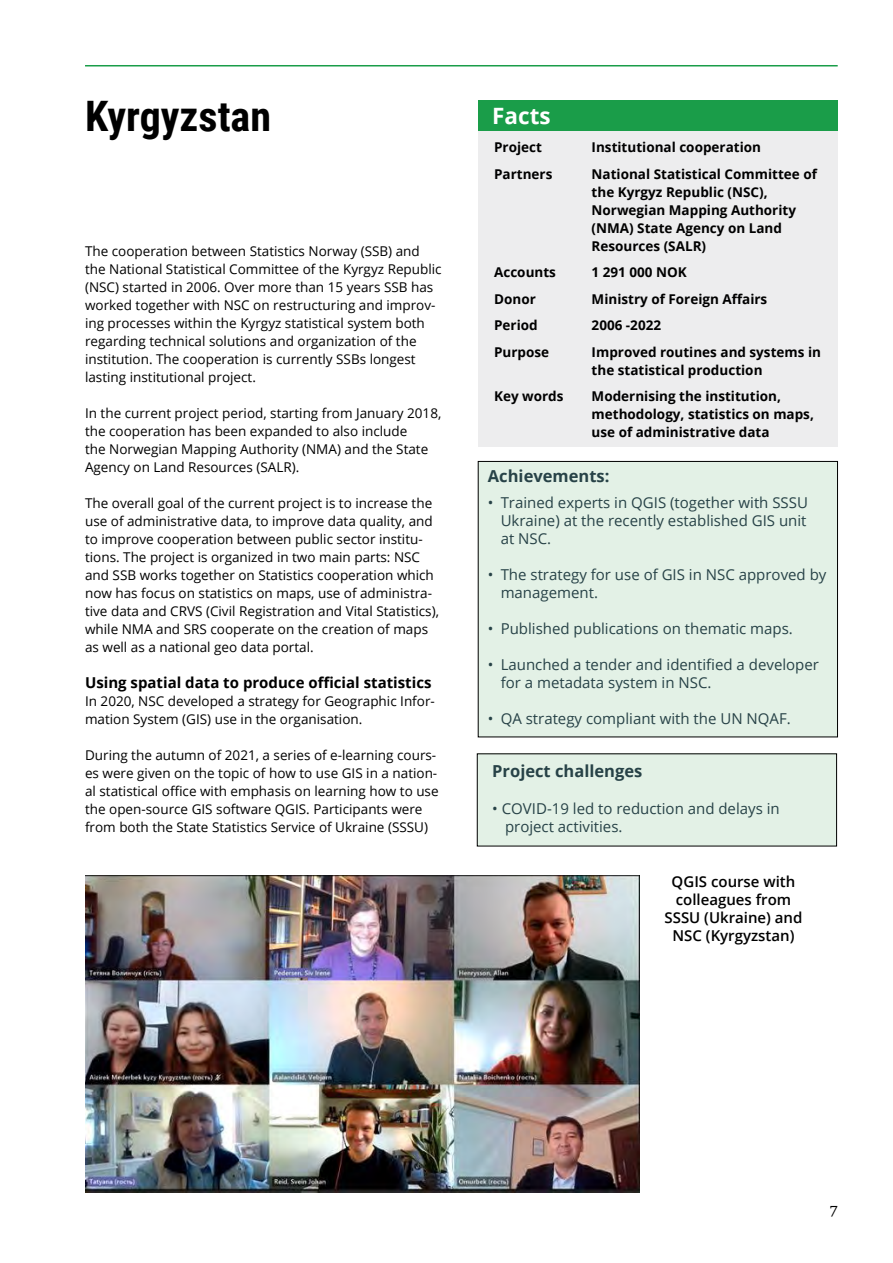
<style>
.page{position:relative;width:893px;height:1263px;background:#fff}
.page>*{position:absolute;margin:0;border:0;box-sizing:border-box;transform-origin:0 0}
.Prosjekt_LAND{font:700 42px "Roboto Condensed";color:#000}
.Facts_tittel_hvit{font:700 22.5px "Open Sans";color:#fff}
.Faktaboks_overskrift{font:700 16.5px "Open Sans";color:#274247}
.Achievments_Projects{font:15px/18px "Open Sans";color:#274247}
.Bildetekst{font:600 15px/18px "Open Sans";color:#000;text-align:center}
.Overskrift2{font:700 15px "Open Sans";color:#000}
.t1{font:15px "Charter ITC Std";color:#000}
.t2{font:13.5px/18px "Open Sans";color:#000}
.Faktaboks_tekst{font:700 13.5px/18px "Open Sans";color:#000}
</style>
<div class="page">
<hr style="left:85px;top:65px;width:753px;height:1px;background:#1a9d49">
<div style="left:478px;top:461px;width:359px;height:276px;background:#e3f1e6"></div>
<div style="left:478px;top:461px;width:360px;height:276px;border:1px solid #000"></div>
<div style="left:478px;top:130px;width:360px;height:317px;background:#ededee"></div>
<div style="left:478px;top:100px;width:360px;height:30px;background:#1a9d49"></div>
<div style="left:477px;top:754px;width:360px;height:92px;background:#e3f1e6"></div>
<img style="left:85px;top:876px;width:555px;height:316px">
<p class="Prosjekt_LAND" style="left:85px;top:87px;width:187px">Kyrgyzstan</p>
<p class="t2" style="left:85px;top:242px;width:358px">The cooperation between Statistics Norway (SSB) and the National Statistical Committee of the Kyrgyz Republic (NSC) started in 2006. Over more than 15 years SSB has worked together with NSC on restructuring and improv&shy;ing processes within the Kyrgyz statistical system both regarding technical solutions and organization of the institution. The cooperation is currently SSBs longest lasting institutional project.</p>
<p class="t2" style="left:85px;top:404px;width:358px">In the current project period, starting from January 2018, the cooperation has been expanded to also include<br>the Norwegian Mapping Authority (NMA) and the State Agency on Land Resources (SALR).</p>
<p class="t2" style="left:85px;top:494px;width:355px">The overall goal of the current project is to increase the use of administrative data, to improve data quality, and to improve cooperation between public sector institu&shy;tions. The project is organized in two main parts: NSC and SSB works together on Statistics cooperation which now has focus on statistics on maps, use of administra&shy;tive data and CRVS (Civil Registration and Vital Statistics), while NMA and SRS cooperate on the creation of maps as well as a national geo data portal.</p>
<p class="Overskrift2" style="left:85px;top:672px;width:348px">Using spatial data to produce official statistics</p>
<p class="t2" style="left:85px;top:692px;width:351px">In 2020, NSC developed a strategy for Geographic Infor&shy;mation System (GIS) use in the organisation.</p>
<p class="t2" style="left:85px;top:746px;width:355px">During the autumn of 2021, a series of e-learning cours&shy;es were given on the topic of how to use GIS in a nation&shy;al statistical office with emphasis on learning how to use the open-source GIS software QGIS. Participants were from both the State Statistics Service of Ukraine (SSSU)</p>
<p class="Facts_tittel_hvit" style="left:492px;top:99px;width:60px">Facts</p>
<p class="Faktaboks_tekst" style="left:494px;top:138px;width:49px">Project</p>
<p class="Faktaboks_tekst" style="left:592px;top:138px;width:171px">Institutional cooperation</p>
<p class="Faktaboks_tekst" style="left:494px;top:164px;width:60px">Partners</p>
<p class="Faktaboks_tekst" style="left:592px;top:164px;width:227px">National Statistical Committee of the Kyrgyz Republic (NSC),<br>Norwegian Mapping Authority (NMA) State Agency on Land<br>Resources (SALR)</p>
<p class="Faktaboks_tekst" style="left:494px;top:263px;width:63px">Accounts</p>
<p class="Faktaboks_tekst" style="left:592px;top:263px;width:97px">1 291 000 NOK</p>
<p class="Faktaboks_tekst" style="left:494px;top:289px;width:43px">Donor</p>
<p class="Faktaboks_tekst" style="left:592px;top:289px;width:177px">Ministry of Foreign Affairs</p>
<p class="Faktaboks_tekst" style="left:494px;top:316px;width:45px">Period</p>
<p class="Faktaboks_tekst" style="left:592px;top:316px;width:71px">2006 -2022</p>
<p class="Faktaboks_tekst" style="left:494px;top:342px;width:57px">Purpose</p>
<p class="Faktaboks_tekst" style="left:592px;top:342px;width:231px">Improved routines and systems in the statistical production</p>
<p class="Faktaboks_tekst" style="left:494px;top:387px;width:71px">Key words</p>
<p class="Faktaboks_tekst" style="left:592px;top:387px;width:224px">Modernising the institution, methodology, statistics on maps, use of administrative data</p>
<p class="Faktaboks_overskrift" style="left:488px;top:464px;width:123px">Achievements:</p>
<p class="Achievments_Projects" style="left:501px;top:493px;width:309px;text-align:justify;text-indent:-13px">• Trained experts in QGIS (together with SSSU Ukraine) at the recently established GIS unit at NSC.</p>
<p class="Achievments_Projects" style="left:501px;top:565px;width:327px;text-indent:-13px">• The strategy for use of GIS in NSC approved by management.</p>
<p class="Achievments_Projects" style="left:488px;top:619px;width:306px">• Published publications on thematic maps.</p>
<p class="Achievments_Projects" style="left:501px;top:655px;width:320px;text-indent:-13px">• Launched a tender and identified a developer for a metadata system in NSC.</p>
<p class="Achievments_Projects" style="left:488px;top:709px;width:304px">• QA strategy compliant with the UN NQAF.</p>
<p class="Faktaboks_overskrift" style="left:492px;top:760px;width:152px">Project challenges</p>
<p class="Achievments_Projects" style="left:505px;top:799px;width:276px;text-indent:-13px">• COVID-19 led to reduction and delays in project activities.</p>
<p class="Bildetekst" style="left:664px;top:872px;width:139px">QGIS course with colleagues from<br>SSSU (Ukraine) and<br>NSC (Kyrgyzstan)</p>
<p class="t1" style="left:829px;top:1202px;width:10px">7</p>
</div>
